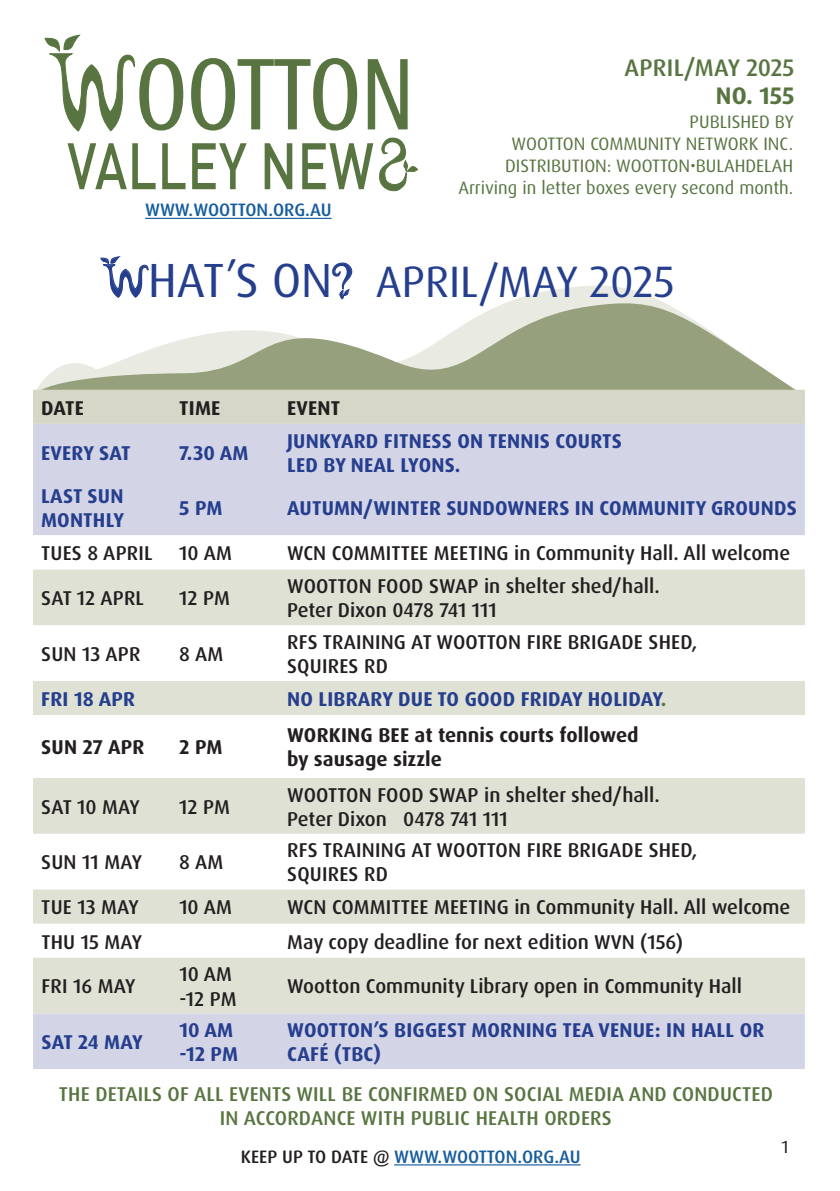
<style>
.page{position:relative;width:840px;height:1191px;background:#fff}
.page>*{position:absolute;margin:0;border:0;box-sizing:border-box;transform-origin:0 0}
.t1{font:44px "Dax OT";color:#253f8e}
.t2{font:500 24px "Dax OT";letter-spacing:.01em;color:#587541}
.t3{font:700 24px "Dax OT";color:#587541}
.t4{font:500 20px/24px "Dax OT";color:#231f20}
.t5{font:700 20px/24px "Dax OT";letter-spacing:.01em;color:#253f8e}
.t6{font:500 20px/24px "Dax OT";letter-spacing:.01em;color:#587541;text-align:center}
.t7{font:700 20px/24px "Dax OT";color:#231f20}
.t8{font:18px/22px "Dax OT";color:#587541;text-align:right}
.t9{font:500 18px "Dax OT";letter-spacing:-.005em;color:#175d9e}
.t10{font:18px "Dax OT";color:#231f20}
.s1{font-family:"leaf 1";font-size:48px}
.s2{font-size:48px}
.s3{color:#587541}
.s4{color:#231f20}
</style>
<div class="page">
<svg style="left:535px;top:285px;width:109px;height:9px"></svg>
<svg style="left:33px;top:294px;width:770px;height:96px"></svg>
<svg style="left:44px;top:34px;width:374px;height:157px"></svg>
<hr style="left:145px;top:218px;width:186px;height:1px;background:#175d9e">
<hr style="left:394px;top:1164px;width:186px;height:1px;background:#175d9e">
<div style="left:33px;top:390px;width:771px;height:34px;background:#d7d7c8"></div>
<div style="left:33px;top:424px;width:771px;height:111px;background:#d4d4e7"></div>
<div style="left:33px;top:1013px;width:771px;height:56px;background:#d4d4e7"></div>
<svg style="left:33px;top:569px;width:771px;height:444px;fill:#e0e1d5"></svg>
<p class="t9" style="left:145px;top:199px;width:188px">WWW.WOOTTON.ORG.AU</p>
<p class="t2" style="left:624px;top:52px;width:171px">APRIL/MAY 2025</p>
<p class="t3" style="left:715px;top:81px;width:80px">NO. 155</p>
<p class="t8" style="left:458px;top:111px;width:336px">PUBLISHED BY<br>WOOTTON COMMUNITY NETWORK INC.<br>DISTRIBUTION: WOOTTON•BULAHDELAH<br>Arriving in letter boxes every second month.</p>
<h1 class="t1" style="left:101px;top:253px;width:575px"><span class="s1">W</span><span class="s2">HAT’S ON</span><span class="s1">?</span> APRIL/MAY 2025</h1>
<p class="t7" style="left:41px;top:396px;width:44px">DATE</p>
<p class="t7" style="left:179px;top:396px;width:43px">TIME</p>
<p class="t7" style="left:287px;top:396px;width:55px">EVENT</p>
<p class="t5" style="left:41px;top:441px;width:91px">EVERY SAT</p>
<p class="t5" style="left:179px;top:441px;width:71px">7.30 AM</p>
<p class="t5" style="left:287px;top:429px;width:336px">JUNKYARD FITNESS ON TENNIS COURTS<br>LED BY NEAL LYONS.</p>
<p class="t5" style="left:41px;top:484px;width:84px">LAST SUN<br>MONTHLY</p>
<p class="t5" style="left:179px;top:496px;width:45px">5 PM</p>
<p class="t5" style="left:287px;top:496px;width:511px">AUTUMN/WINTER SUNDOWNERS IN COMMUNITY GROUNDS</p>
<p class="t4" style="left:41px;top:541px;width:113px">TUES 8 APRIL</p>
<p class="t4" style="left:179px;top:541px;width:54px">10 AM</p>
<p class="t4" style="left:287px;top:541px;width:504px">WCN COMMITTEE MEETING in Community Hall. All welcome</p>
<p class="t4" style="left:41px;top:586px;width:104px">SAT 12 APRL</p>
<p class="t4" style="left:179px;top:586px;width:52px">12 PM</p>
<p class="t4" style="left:287px;top:574px;width:374px">WOOTTON FOOD SWAP in shelter shed/hall.<br>Peter Dixon 0478 741 111</p>
<p class="t4" style="left:41px;top:642px;width:101px">SUN 13 APR</p>
<p class="t4" style="left:179px;top:642px;width:46px">8 AM</p>
<p class="t4" style="left:287px;top:630px;width:411px">RFS TRAINING AT WOOTTON FIRE BRIGADE SHED,<br>SQUIRES RD</p>
<p class="t5" style="left:41px;top:687px;width:95px">FRI 18 APR</p>
<p class="t5" style="left:287px;top:687px;width:380px">NO LIBRARY DUE TO GOOD FRIDAY HOLIDAY<span class="s3">.</span></p>
<p class="t7" style="left:41px;top:735px;width:105px">SUN 27 APR</p>
<p class="t7" style="left:179px;top:735px;width:45px">2 PM</p>
<p class="t7" style="left:287px;top:723px;width:353px">WORKING BEE at tennis courts followed by sausage sizzle</p>
<p class="t4" style="left:41px;top:795px;width:100px">SAT 10 MAY</p>
<p class="t4" style="left:179px;top:795px;width:52px">12 PM</p>
<p class="t4" style="left:41px;top:850px;width:102px">SUN 11 MAY</p>
<p class="t4" style="left:179px;top:850px;width:46px">8 AM</p>
<p class="t4" style="left:287px;top:783px;width:374px">WOOTTON FOOD SWAP in shelter shed/hall.<br>Peter Dixon 0478 741 111</p>
<p class="t4" style="left:287px;top:838px;width:411px">RFS TRAINING AT WOOTTON FIRE BRIGADE SHED,<br>SQUIRES RD</p>
<p class="t4" style="left:41px;top:895px;width:99px">TUE 13 MAY</p>
<p class="t4" style="left:179px;top:895px;width:54px">10 AM</p>
<p class="t4" style="left:287px;top:895px;width:504px">WCN COMMITTEE MEETING in Community Hall. All welcome</p>
<p class="t4" style="left:41px;top:929px;width:102px">THU 15 MAY</p>
<p class="t4" style="left:287px;top:929px;width:397px">May copy deadline for next edition WVN (156)</p>
<p class="t4" style="left:41px;top:974px;width:96px">FRI 16 MAY</p>
<p class="t4" style="left:179px;top:962px;width:59px">10 AM -12 PM</p>
<p class="t4" style="left:287px;top:974px;width:456px">Wootton Community Library open in Community Hall</p>
<p class="t5" style="left:179px;top:1018px;width:60px">10 AM -12 PM</p>
<p class="t5" style="left:287px;top:1018px;width:478px">WOOTTON’S BIGGEST MORNING TEA VENUE: IN HALL OR<br>CAFÉ (TBC)</p>
<p class="t6" style="left:59px;top:1082px;width:715px">THE DETAILS OF ALL EVENTS WILL BE CONFIRMED ON SOCIAL MEDIA AND CONDUCTED<br>IN ACCORDANCE WITH PUBLIC HEALTH ORDERS</p>
<p class="t5" style="left:41px;top:1030px;width:103px">SAT 24 MAY</p>
<p class="t9" style="left:241px;top:1145px;width:341px"><span class="s4">KEEP UP TO DATE @</span> WWW.WOOTTON.ORG.AU</p>
<p class="t10" style="left:781px;top:1135px;width:9px">1</p>
</div>
